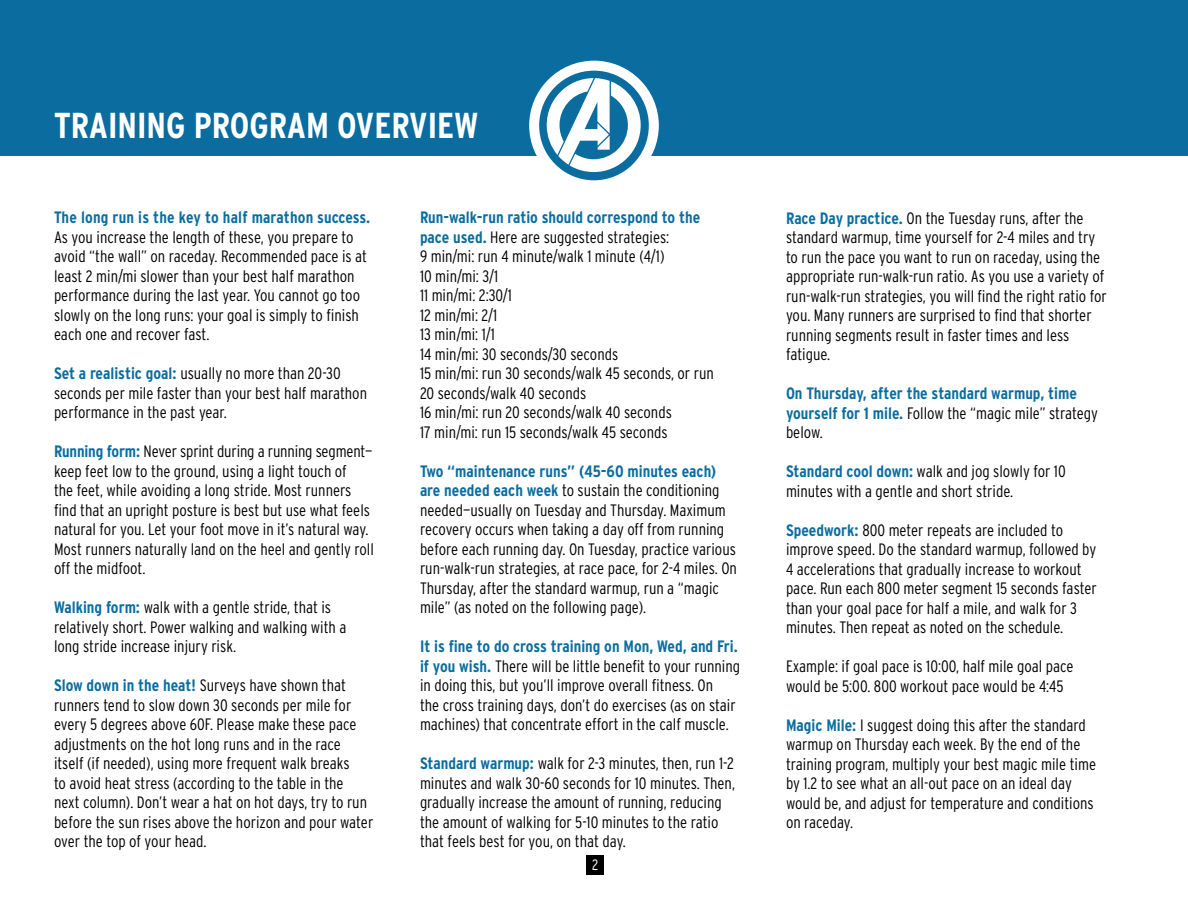
<style>
.page{position:relative;width:1188px;height:918px;background:#fff}
.page>*{position:absolute;margin:0;border:0;box-sizing:border-box;transform-origin:0 0}
.t1{font:700 condensed 36px "Interstate";color:#fff}
.t2{font:300 condensed 16.5px/19.5px "Interstate";color:#000}
.t3{font:700 condensed 16.5px/19.5px "Interstate";color:#0b6d9f}
.t4{font:300 condensed 15px "Interstate";color:#fff}
.s1{font-weight:700;color:#0b6d9f}
.s2{font-weight:300;color:#000}
</style>
<div class="page">
<div style="left:586px;top:855px;width:18px;height:19px;background:#000"></div>
<div style="left:0;top:0;width:1188px;height:155px;background:#0b6d9f"></div>
<svg style="left:529px;top:61px;width:130px;height:120px"></svg>
<h1 class="t1" style="left:54px;top:106px;width:426px">TRAINING PROGRAM OVERVIEW</h1>
<p class="t3" style="left:54px;top:208px;width:318px">The long run is the key to half marathon success.</p>
<p class="t2" style="left:54px;top:227px;width:315px">As you increase the length of these, you prepare to avoid “the wall” on raceday. Recommended pace is at least 2 min/mi slower than your best half marathon performance during the last year. You cannot go too slowly on the long runs: your goal is simply to finish each one and recover fast.</p>
<p class="t2" style="left:54px;top:364px;width:315px"><span class="s1">Set a realistic goal:</span> usually no more than 20-30 seconds per mile faster than your best half marathon performance in the past year.</p>
<p class="t2" style="left:54px;top:442px;width:321px"><span class="s1">Running form:</span> Never sprint during a running segment— keep feet low to the ground, using a light touch of<br>the feet, while avoiding a long stride. Most runners find that an upright posture is best but use what feels natural for you. Let your foot move in it’s natural way.<br>Most runners naturally land on the heel and gently roll off the midfoot.</p>
<p class="t2" style="left:54px;top:598px;width:294px"><span class="s1">Walking form:</span> walk with a gentle stride, that is relatively short. Power walking and walking with a long stride increase injury risk.</p>
<p class="t2" style="left:54px;top:676px;width:321px"><span class="s1">Slow down in the heat!</span> Surveys have shown that runners tend to slow down 30 seconds per mile for every 5 degrees above 60F. Please make these pace adjustments on the hot long runs and in the race itself (if needed), using more frequent walk breaks<br>to avoid heat stress (according to the table in the next column). Don’t wear a hat on hot days, try to run before the sun rises above the horizon and pour water over the top of your head.</p>
<p class="t2" style="left:420px;top:208px;width:295px"><span class="s1">Run-walk-run ratio should correspond to the pace used.</span> Here are suggested strategies:<br>9 min/mi: run 4 minute/walk 1 minute (4/1)<br>10 min/mi: 3/1<br>11 min/mi: 2:30/1<br>12 min/mi: 2/1<br>13 min/mi: 1/1<br>14 min/mi: 30 seconds/30 seconds<br>15 min/mi: run 30 seconds/walk 45 seconds, or run<br>20 seconds/walk 40 seconds<br>16 min/mi: run 20 seconds/walk 40 seconds<br>17 min/mi: run 15 seconds/walk 45 seconds</p>
<p class="t2" style="left:420px;top:461px;width:318px"><span class="s1">Two “maintenance runs” (45-60 minutes each) are needed each week</span> to sustain the conditioning needed—usually on Tuesday and Thursday. Maximum recovery occurs when taking a day off from running before each running day. On Tuesday, practice various run-walk-run strategies, at race pace, for 2-4 miles. On Thursday, after the standard warmup, run a “magic mile” (as noted on the following page).</p>
<p class="t2" style="left:420px;top:637px;width:322px"><span class="s1">It is fine to do cross training on Mon, Wed, and Fri. if you wish.</span> There will be little benefit to your running in doing this, but you’ll improve overall fitness. On<br>the cross training days, don’t do exercises (as on stair machines) that concentrate effort in the calf muscle.</p>
<p class="t2" style="left:420px;top:754px;width:317px"><span class="s1">Standard warmup:</span> walk for 2-3 minutes, then, run 1-2 minutes and walk 30-60 seconds for 10 minutes. Then, gradually increase the amount of running, reducing the amount of walking for 5-10 minutes to the ratio that feels best for you, on that day.</p>
<p class="t4" style="left:592px;top:857px;width:8px">2</p>
<p class="t2" style="left:786px;top:208px;width:322px"><span class="s1">Race Day practice.</span> On the Tuesday runs, after the standard warmup, time yourself for 2-4 miles and try to run the pace you want to run on raceday, using the appropriate run-walk-run ratio. As you use a variety of run-walk-run strategies, you will find the right ratio for you. Many runners are surprised to find that shorter running segments result in faster times and less fatigue.</p>
<p class="t3" style="left:786px;top:383px;width:313px">On Thursday, after the standard warmup, time yourself for 1 mile. <span class="s2">Follow the “magic mile” strategy below.</span></p>
<p class="t2" style="left:786px;top:461px;width:281px"><span class="s1">Standard cool down:</span> walk and jog slowly for 10 minutes with a gentle and short stride.</p>
<p class="t2" style="left:786px;top:520px;width:312px"><span class="s1">Speedwork:</span> 800 meter repeats are included to improve speed. Do the standard warmup, followed by 4 accelerations that gradually increase to workout pace. Run each 800 meter segment 15 seconds faster than your goal pace for half a mile, and walk for 3 minutes. Then repeat as noted on the schedule.</p>
<p class="t2" style="left:786px;top:656px;width:289px">Example: if goal pace is 10:00, half mile goal pace would be 5:00. 800 workout pace would be 4:45</p>
<p class="t2" style="left:786px;top:715px;width:312px"><span class="s1">Magic Mile:</span> I suggest doing this after the standard warmup on Thursday each week. By the end of the training program, multiply your best magic mile time by 1.2 to see what an all-out pace on an ideal day would be, and adjust for temperature and conditions on raceday.</p>
</div>
